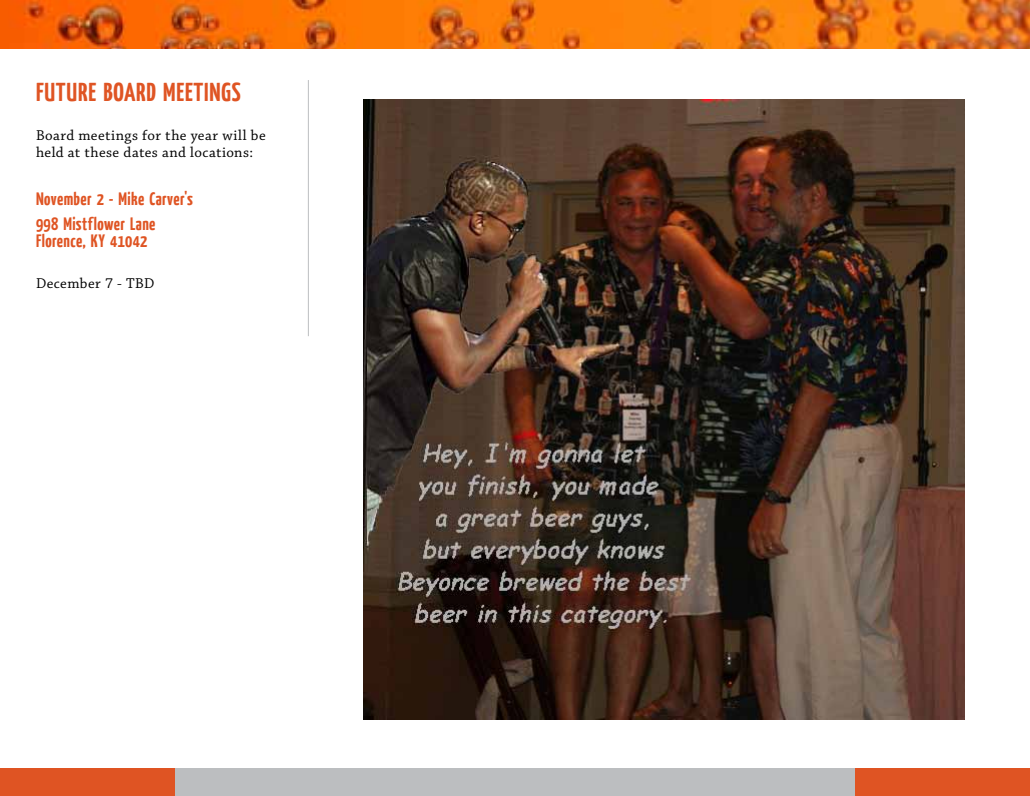
<style>
.page{position:relative;width:1030px;height:796px;background:#fff}
.page>*{position:absolute;margin:0;border:0;box-sizing:border-box;transform-origin:0 0}
.t1{font:700 26px "Yanone Kaffeesatz";letter-spacing:.03em;color:#df5423}
.t2{font:700 18px/24.2px "Yanone Kaffeesatz";letter-spacing:.025em;color:#df5423}
.t3{font:15px/17px "Chaparral Pro";letter-spacing:.03em;color:#000}
</style>
<div class="page">
<div style="left:166px;top:768px;width:694px;height:28px;background:#bcbec0"></div>
<div style="left:855px;top:768px;width:175px;height:28px;background:#df5423"></div>
<div style="left:0;top:768px;width:175px;height:28px;background:#df5423"></div>
<img style="left:0;top:0;width:1030px;height:49px">
<hr style="left:308px;top:80px;width:1px;height:256px;background:#bcbec0">
<img style="left:364px;top:99px;width:601px;height:620px">
<h1 class="t1" style="left:36px;top:75px;width:206px">FUTURE BOARD MEETINGS</h1>
<p class="t3" style="left:36px;top:127px;width:231px">Board meetings for the year will be held at these dates and locations:</p>
<p class="t2" style="left:36px;top:186px;width:158px">November 2 - Mike Carver's<br>998 Mistflower Lane</p>
<p class="t2" style="left:36px;top:227px;width:113px">Florence, KY 41042</p>
<p class="t3" style="left:36px;top:275px;width:120px">December 7 - TBD</p>
</div>
